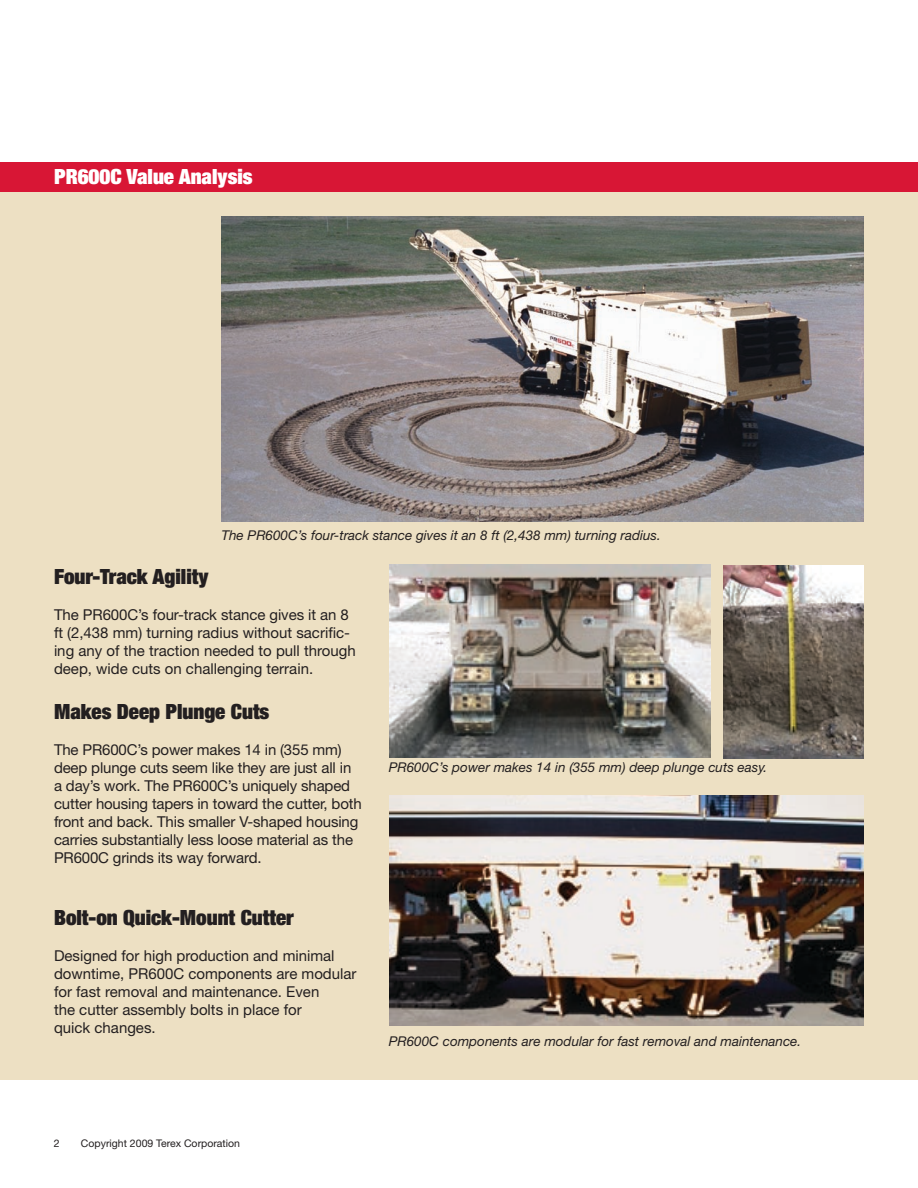
<style>
.page{position:relative;width:918px;height:1188px;background:#fff}
.page>*{position:absolute;margin:0;border:0;box-sizing:border-box;transform-origin:0 0}
.t1{font:900 expanded 21px "Helvetica Neue";color:#231f20}
.t2{font:900 expanded 21px "Helvetica Neue";color:#fff}
.t3{font:15px/18px "Helvetica Neue";letter-spacing:-.005em;color:#231f20}
.t4{font:italic 13.5px "Helvetica Neue";color:#231f20}
.t5{font:10.5px "Helvetica Neue";color:#231f20}
</style>
<div class="page">
<div style="left:0;top:184px;width:918px;height:896px;background:#ede0c3"></div>
<div style="left:0;top:162px;width:918px;height:30px;background:#d81635"></div>
<img style="left:221px;top:216px;width:643px;height:306px">
<img style="left:390px;top:565px;width:320px;height:192px">
<img style="left:390px;top:795px;width:474px;height:231px">
<img style="left:724px;top:566px;width:140px;height:193px">
<h1 class="t2" style="left:54px;top:163px;width:200px">PR600C Value Analysis</h1>
<p class="t4" style="left:221px;top:527px;width:441px">The PR600C’s four-track stance gives it an 8 ft (2,438 mm) turning radius.</p>
<h1 class="t1" style="left:54px;top:563px;width:156px">Four-Track Agility</h1>
<p class="t3" style="left:54px;top:605px;width:303px">The PR600C’s four-track stance gives it an 8 ft (2,438 mm) turning radius without sacrific&shy;ing any of the traction needed to pull through deep, wide cuts on challenging terrain.</p>
<h1 class="t1" style="left:54px;top:698px;width:217px">Makes Deep Plunge Cuts</h1>
<p class="t3" style="left:54px;top:740px;width:309px">The PR600C’s power makes 14 in (355 mm) deep plunge cuts seem like they are just all in a day’s work. The PR600C’s uniquely shaped cutter housing tapers in toward the cutter, both front and back. This smaller V-shaped housing carries substantially less loose material as the PR600C grinds its way forward.</p>
<h1 class="t1" style="left:54px;top:904px;width:241px">Bolt-on Quick-Mount Cutter</h1>
<p class="t3" style="left:54px;top:946px;width:304px">Designed for high production and minimal downtime, PR600C components are modular for fast removal and maintenance. Even<br>the cutter assembly bolts in place for<br>quick changes.</p>
<p class="t4" style="left:389px;top:759px;width:380px">PR600C’s power makes 14 in (355 mm) deep plunge cuts easy.</p>
<p class="t4" style="left:389px;top:1033px;width:414px">PR600C components are modular for fast removal and maintenance.</p>
<p class="t5" style="left:54px;top:1137px;width:7px">2</p>
<p class="t5" style="left:81px;top:1137px;width:161px">Copyright 2009 Terex Corporation</p>
</div>
